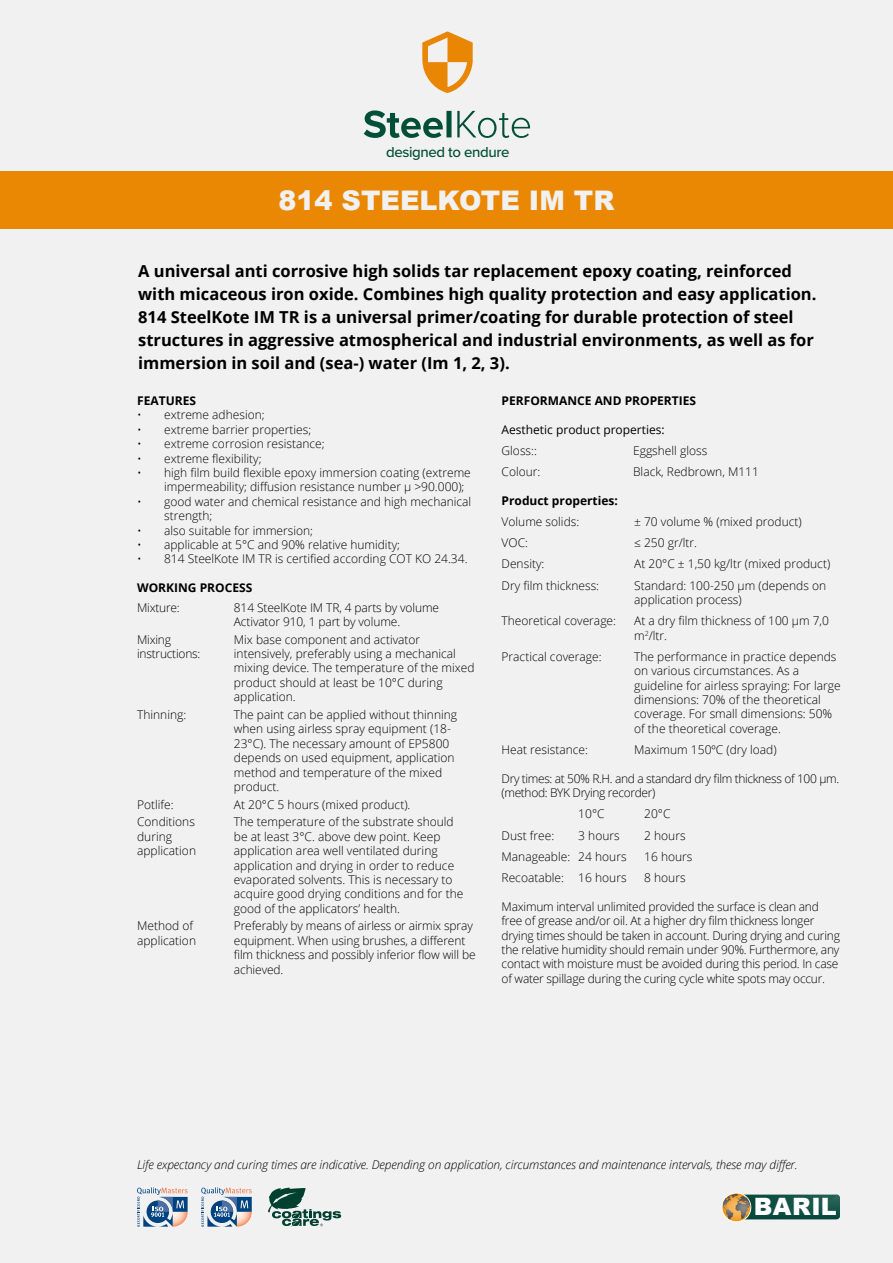
<style>
.page{position:relative;width:893px;height:1263px;background:#f1f1f1}
.page>*{position:absolute;margin:0;border:0;box-sizing:border-box;transform-origin:0 0}
.t1{font:900 27px "Arial";color:#f1f1f1}
.t2{font:900 24px "Arial";letter-spacing:.015em;color:#fff}
.t3{font:700 16.5px/23.1px "Open Sans";color:#000}
.t4{font:500 15px "Proxima Nova";letter-spacing:-.025em;color:#014f37}
.t5{font:300 12px/14.4px "Open Sans";color:#000}
.t6{font:300 12px/14.4px "Open Sans";letter-spacing:-.02em;color:#000}
.t7{font:italic 300 12px "Open Sans";letter-spacing:-.01em;color:#000}
.t8{font:300 12px/14.4px "Open Sans";letter-spacing:-.03em;color:#000}
.t9{font:700 12px "Open Sans";color:#000}
.t10{font:12px "Open Sans";color:#000}
</style>
<div class="page">
<div style="left:0;top:171px;width:893px;height:58px;background:#eb8803"></div>
<svg style="left:422px;top:32px;width:51px;height:61px"></svg>
<svg style="left:364px;top:110px;width:166px;height:28px"></svg>
<svg style="left:137px;top:1187px;width:51px;height:40px"></svg>
<svg style="left:201px;top:1187px;width:51px;height:40px"></svg>
<svg style="left:268px;top:1187px;width:73px;height:40px"></svg>
<svg style="left:722px;top:1193px;width:29px;height:29px"></svg>
<div style="left:722px;top:1193px;width:29px;height:29px;border:1px solid #fff;border-radius:50%"></div>
<svg style="left:723px;top:1194px;width:117px;height:25px;background:#3c634f"></svg>
<p class="t4" style="left:386px;top:141px;width:125px">designed to endure</p>
<h1 class="t1" style="left:279px;top:180px;width:337px">814 STEELKOTE IM TR</h1>
<p class="t3" style="left:138px;top:259px;width:680px">A universal anti corrosive high solids tar replacement epoxy coating, reinforced with micaceous iron oxide. Combines high quality protection and easy application.<br>814 SteelKote IM TR is a universal primer/coating for durable protection of steel structures in aggressive atmospherical and industrial environments, as well as for immersion in soil and (sea-) water (Im 1, 2, 3).</p>
<p class="t9" style="left:137px;top:392px;width:60px">FEATURES</p>
<p class="t5" style="left:137px;top:407px;width:129px">• extreme adhesion;</p>
<p class="t5" style="left:137px;top:422px;width:176px">• extreme barrier properties;</p>
<p class="t5" style="left:137px;top:436px;width:189px">• extreme corrosion resistance;</p>
<p class="t5" style="left:137px;top:451px;width:126px">• extreme flexibility;</p>
<p class="t5" style="left:164px;top:465px;width:308px;text-indent:-27px">• high film build flexible epoxy immersion coating (extreme impermeability; diffusion resistance number μ &gt;90.000);</p>
<p class="t5" style="left:164px;top:494px;width:309px;text-indent:-27px">• good water and chemical resistance and high mechanical strength;</p>
<p class="t5" style="left:137px;top:523px;width:177px">• also suitable for immersion;</p>
<p class="t5" style="left:137px;top:537px;width:264px">• applicable at 5°C and 90% relative humidity;</p>
<p class="t5" style="left:137px;top:551px;width:332px">• 814 SteelKote IM TR is certified according COT KO 24.34.</p>
<p class="t9" style="left:137px;top:579px;width:117px">WORKING PROCESS</p>
<p class="t6" style="left:137px;top:600px;width:44px">Mixture:</p>
<p class="t5" style="left:234px;top:600px;width:207px">814 SteelKote IM TR, 4 parts by volume<br>Activator 910, 1 part by volume.</p>
<p class="t6" style="left:137px;top:632px;width:65px">Mixing instructions:</p>
<p class="t5" style="left:234px;top:632px;width:242px">Mix base component and activator intensively, preferably using a mechanical mixing device. The temperature of the mixed product should at least be 10°C during application.</p>
<p class="t5" style="left:137px;top:707px;width:51px">Thinning:</p>
<p class="t5" style="left:234px;top:707px;width:225px">The paint can be applied without thinning when using airless spray equipment (18- 23°C). The necessary amount of EP5800 depends on used equipment, application method and temperature of the mixed product.</p>
<p class="t5" style="left:137px;top:797px;width:38px">Potlife:</p>
<p class="t5" style="left:234px;top:797px;width:178px">At 20°C 5 hours (mixed product).</p>
<p class="t5" style="left:137px;top:814px;width:60px">Conditions during application</p>
<p class="t5" style="left:234px;top:814px;width:231px">The temperature of the substrate should be at least 3°C. above dew point. Keep application area well ventilated during application and drying in order to reduce evaporated solvents. This is necessary to acquire good drying conditions and for the good of the applicators’ health.</p>
<p class="t5" style="left:137px;top:918px;width:60px">Method of application</p>
<p class="t5" style="left:234px;top:918px;width:243px">Preferably by means of airless or airmix spray equipment. When using brushes, a different film thickness and possibly inferior flow will be achieved.</p>
<p class="t9" style="left:502px;top:392px;width:196px">PERFORMANCE AND PROPERTIES</p>
<p class="t10" style="left:502px;top:421px;width:165px">Aesthetic product properties:</p>
<p class="t5" style="left:502px;top:443px;width:37px">Gloss::</p>
<p class="t5" style="left:633px;top:443px;width:76px">Eggshell gloss</p>
<p class="t5" style="left:502px;top:464px;width:40px">Colour:</p>
<p class="t5" style="left:633px;top:464px;width:127px">Black, Redbrown, M111</p>
<p class="t9" style="left:502px;top:492px;width:118px">Product properties:</p>
<p class="t5" style="left:502px;top:514px;width:79px">Volume solids:</p>
<p class="t5" style="left:634px;top:514px;width:169px">± 70 volume % (mixed product)</p>
<p class="t5" style="left:502px;top:535px;width:28px">VOC:</p>
<p class="t5" style="left:634px;top:535px;width:64px">≤ 250 gr/ltr.</p>
<p class="t5" style="left:502px;top:556px;width:44px">Density:</p>
<p class="t5" style="left:634px;top:556px;width:198px">At 20°C ± 1,50 kg/ltr (mixed product)</p>
<p class="t5" style="left:502px;top:578px;width:99px">Dry film thickness:</p>
<p class="t5" style="left:634px;top:578px;width:194px">Standard: 100-250 μm (depends on application process)</p>
<p class="t5" style="left:502px;top:613px;width:116px">Theoretical coverage:</p>
<p class="t5" style="left:634px;top:613px;width:196px">At a dry film thickness of 100 μm 7,0 m<sup>2</sup>/ltr.</p>
<p class="t5" style="left:502px;top:649px;width:101px">Practical coverage:</p>
<p class="t5" style="left:634px;top:649px;width:208px">The performance in practice depends on various circumstances. As a guideline for airless spraying: For large dimensions: 70% of the theoretical coverage. For small dimensions: 50% of the theoretical coverage.</p>
<p class="t5" style="left:502px;top:742px;width:88px">Heat resistance:</p>
<p class="t5" style="left:634px;top:742px;width:144px">Maximum 150ºC (dry load)</p>
<p class="t8" style="left:502px;top:771px;width:339px">Dry times: at 50% R.H. and a standard dry film thickness of 100 μm. (method: BYK Drying recorder)</p>
<p class="t5" style="left:578px;top:806px;width:28px">10°C</p>
<p class="t5" style="left:644px;top:806px;width:28px">20°C</p>
<p class="t5" style="left:502px;top:828px;width:54px">Dust free:</p>
<p class="t5" style="left:578px;top:828px;width:43px">3 hours</p>
<p class="t5" style="left:644px;top:828px;width:43px">2 hours</p>
<p class="t5" style="left:502px;top:849px;width:126px">Manageable: 24 hours</p>
<p class="t5" style="left:644px;top:849px;width:50px">16 hours</p>
<p class="t5" style="left:502px;top:870px;width:126px">Recoatable: 16 hours</p>
<p class="t5" style="left:644px;top:870px;width:43px">8 hours</p>
<p class="t6" style="left:502px;top:899px;width:340px">Maximum interval unlimited provided the surface is clean and free of grease and/or oil. At a higher dry film thickness longer drying times should be taken in account. During drying and curing the relative humidity should remain under 90%. Furthermore, any contact with moisture must be avoided during this period. In case of water spillage during the curing cycle white spots may occur.</p>
<p class="t7" style="left:137px;top:1156px;width:662px">Life expectancy and curing times are indicative. Depending on application, circumstances and maintenance intervals, these may differ.</p>
<h2 class="t2" style="left:754px;top:1189px;width:84px">BARIL</h2>
</div>
